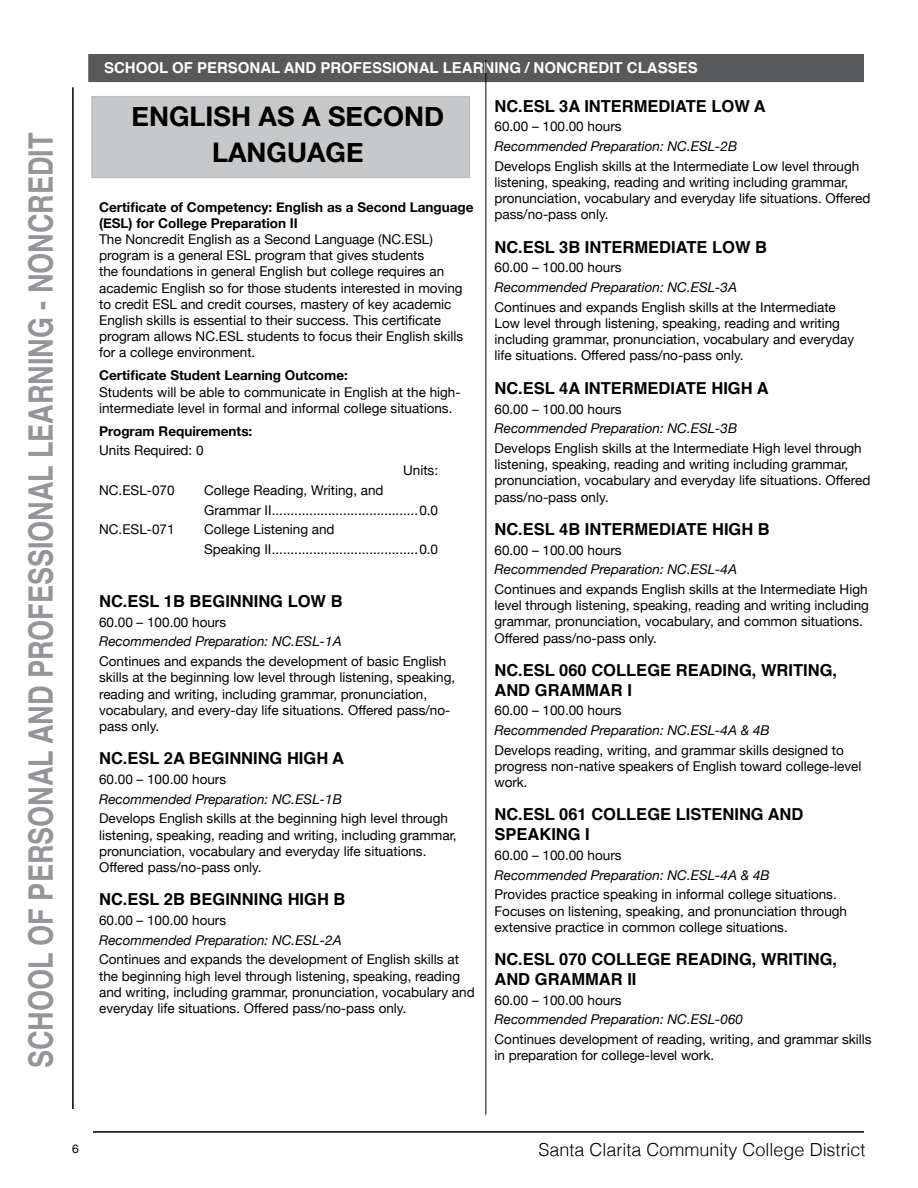
<style>
.page{position:relative;width:918px;height:1188px;background:#fff}
.page>*{position:absolute;margin:0;border:0;box-sizing:border-box;transform-origin:0 0}
.t1{font:700 33.75px "Helvetica";color:#939598;scale:.8 1}
.t2{font:700 27px/36px "Helvetica Neue";color:#000;text-align:center}
.t3{font:300 18px "Helvetica";color:#000}
.t4{font:700 16.5px/19.8px "Helvetica";color:#000}
.t5{font:700 15px "Helvetica";color:#fff}
.t6{font:13.5px/16.2px "Helvetica Neue";color:#000}
.t7{font:italic 13.5px "Helvetica Neue";color:#000}
.t8{font:700 13.5px/16.2px "Helvetica Neue";color:#000}
.t9{font:12px "Helvetica Neue";color:#000}
</style>
<div class="page">
<div style="left:88px;top:54px;width:776px;height:28px;background:#58595b"></div>
<div style="left:91px;top:96px;width:379px;height:82px;background:#c7c8ca;border:2px solid #bcbec0"></div>
<hr style="left:486px;top:60px;width:1px;height:1055px;background:#000">
<hr style="left:93px;top:1131px;width:771px;height:2px;background:#000">
<hr style="left:72px;top:87px;width:2px;height:1022px;background:#000">
<h1 class="t1" style="left:14px;top:1068px;width:1170px;rotate:-90deg">SCHOOL OF PERSONAL AND PROFESSIONAL LEARNING - NONCREDIT</h1>
<p class="t5" style="left:104px;top:56px;width:595px">SCHOOL OF PERSONAL AND PROFESSIONAL LEARNING / NONCREDIT CLASSES</p>
<h2 class="t2" style="left:132px;top:99px;width:314px">ENGLISH AS A SECOND<br>LANGUAGE</h2>
<p class="t8" style="left:99px;top:199px;width:376px">Certificate of Competency: English as a Second Language (ESL) for College Preparation II</p>
<p class="t6" style="left:99px;top:232px;width:366px">The Noncredit English as a Second Language (NC.ESL) program is a general ESL program that gives students<br>the foundations in general English but college requires an academic English so for those students interested in moving to credit ESL and credit courses, mastery of key academic English skills is essential to their success. This certificate program allows NC.ESL students to focus their English skills for a college environment.</p>
<p class="t8" style="left:99px;top:368px;width:250px">Certificate Student Learning Outcome:</p>
<p class="t6" style="left:99px;top:384px;width:363px">Students will be able to communicate in English at the high&shy;intermediate level in formal and informal college situations.</p>
<p class="t8" style="left:99px;top:423px;width:155px">Program Requirements:</p>
<p class="t6" style="left:99px;top:443px;width:106px">Units Required: 0</p>
<p class="t6" style="left:403px;top:463px;width:37px">Units:</p>
<p class="t6" style="left:99px;top:483px;width:77px">NC.ESL-070</p>
<p class="t6" style="left:204px;top:481px;width:235px;line-height:19.6px">College Reading, Writing, and<br>Grammar II.......................................0.0</p>
<p class="t6" style="left:99px;top:522px;width:77px">NC.ESL-071</p>
<p class="t6" style="left:204px;top:520px;width:235px;line-height:19.6px">College Listening and<br>Speaking II.......................................0.0</p>
<p class="t4" style="left:99px;top:592px;width:245px">NC.ESL 1B BEGINNING LOW B</p>
<p class="t6" style="left:99px;top:615px;width:129px">60.00 – 100.00 hours</p>
<p class="t7" style="left:99px;top:632px;width:244px">Recommended Preparation: NC.ESL-1A</p>
<p class="t6" style="left:99px;top:654px;width:358px">Continues and expands the development of basic English skills at the beginning low level through listening, speaking, reading and writing, including grammar, pronunciation, vocabulary, and every-day life situations. Offered pass/no&shy;pass only.</p>
<p class="t4" style="left:99px;top:749px;width:247px">NC.ESL 2A BEGINNING HIGH A</p>
<p class="t6" style="left:99px;top:772px;width:129px">60.00 – 100.00 hours</p>
<p class="t7" style="left:99px;top:789px;width:244px">Recommended Preparation: NC.ESL-1B</p>
<p class="t6" style="left:99px;top:811px;width:359px">Develops English skills at the beginning high level through listening, speaking, reading and writing, including grammar, pronunciation, vocabulary and everyday life situations.<br>Offered pass/no-pass only.</p>
<p class="t4" style="left:99px;top:890px;width:248px">NC.ESL 2B BEGINNING HIGH B</p>
<p class="t6" style="left:99px;top:913px;width:129px">60.00 – 100.00 hours</p>
<p class="t7" style="left:99px;top:930px;width:244px">Recommended Preparation: NC.ESL-2A</p>
<p class="t6" style="left:99px;top:952px;width:377px">Continues and expands the development of English skills at the beginning high level through listening, speaking, reading and writing, including grammar, pronunciation, vocabulary and everyday life situations. Offered pass/no-pass only.</p>
<p class="t4" style="left:495px;top:96px;width:273px">NC.ESL 3A INTERMEDIATE LOW A</p>
<p class="t6" style="left:495px;top:119px;width:129px">60.00 – 100.00 hours</p>
<p class="t7" style="left:495px;top:137px;width:244px">Recommended Preparation: NC.ESL-2B</p>
<p class="t6" style="left:495px;top:159px;width:377px">Develops English skills at the Intermediate Low level through listening, speaking, reading and writing including grammar, pronunciation, vocabulary and everyday life situations. Offered pass/no-pass only.</p>
<p class="t4" style="left:495px;top:237px;width:274px">NC.ESL 3B INTERMEDIATE LOW B</p>
<p class="t6" style="left:495px;top:260px;width:129px">60.00 – 100.00 hours</p>
<p class="t7" style="left:495px;top:278px;width:244px">Recommended Preparation: NC.ESL-3A</p>
<p class="t6" style="left:495px;top:300px;width:361px">Continues and expands English skills at the Intermediate Low level through listening, speaking, reading and writing including grammar, pronunciation, vocabulary and everyday life situations. Offered pass/no-pass only.</p>
<p class="t4" style="left:495px;top:378px;width:276px">NC.ESL 4A INTERMEDIATE HIGH A</p>
<p class="t6" style="left:495px;top:401px;width:129px">60.00 – 100.00 hours</p>
<p class="t7" style="left:495px;top:419px;width:244px">Recommended Preparation: NC.ESL-3B</p>
<p class="t6" style="left:495px;top:441px;width:377px">Develops English skills at the Intermediate High level through listening, speaking, reading and writing including grammar, pronunciation, vocabulary and everyday life situations. Offered pass/no-pass only.</p>
<p class="t4" style="left:495px;top:519px;width:277px">NC.ESL 4B INTERMEDIATE HIGH B</p>
<p class="t6" style="left:495px;top:542px;width:129px">60.00 – 100.00 hours</p>
<p class="t7" style="left:495px;top:560px;width:244px">Recommended Preparation: NC.ESL-4A</p>
<p class="t6" style="left:495px;top:582px;width:376px">Continues and expands English skills at the Intermediate High level through listening, speaking, reading and writing including grammar, pronunciation, vocabulary, and common situations.<br>Offered pass/no-pass only.</p>
<p class="t4" style="left:495px;top:660px;width:344px">NC.ESL 060 COLLEGE READING, WRITING,<br>AND GRAMMAR I</p>
<p class="t6" style="left:495px;top:703px;width:129px">60.00 – 100.00 hours</p>
<p class="t7" style="left:495px;top:721px;width:277px">Recommended Preparation: NC.ESL-4A &amp; 4B</p>
<p class="t6" style="left:495px;top:743px;width:369px">Develops reading, writing, and grammar skills designed to progress non-native speakers of English toward college-level work.</p>
<p class="t4" style="left:495px;top:805px;width:310px">NC.ESL 061 COLLEGE LISTENING AND<br>SPEAKING I</p>
<p class="t6" style="left:495px;top:848px;width:129px">60.00 – 100.00 hours</p>
<p class="t7" style="left:495px;top:865px;width:277px">Recommended Preparation: NC.ESL-4A &amp; 4B</p>
<p class="t6" style="left:495px;top:887px;width:354px">Provides practice speaking in informal college situations.<br>Focuses on listening, speaking, and pronunciation through extensive practice in common college situations.</p>
<p class="t4" style="left:495px;top:950px;width:344px">NC.ESL 070 COLLEGE READING, WRITING,<br>AND GRAMMAR II</p>
<p class="t6" style="left:495px;top:993px;width:129px">60.00 – 100.00 hours</p>
<p class="t7" style="left:495px;top:1010px;width:250px">Recommended Preparation: NC.ESL-060</p>
<p class="t6" style="left:495px;top:1032px;width:379px">Continues development of reading, writing, and grammar skills in preparation for college-level work.</p>
<p class="t9" style="left:72px;top:1140px;width:8px">6</p>
<h3 class="t3" style="left:539px;top:1134px;width:329px">Santa Clarita Community College District</h3>
</div>
